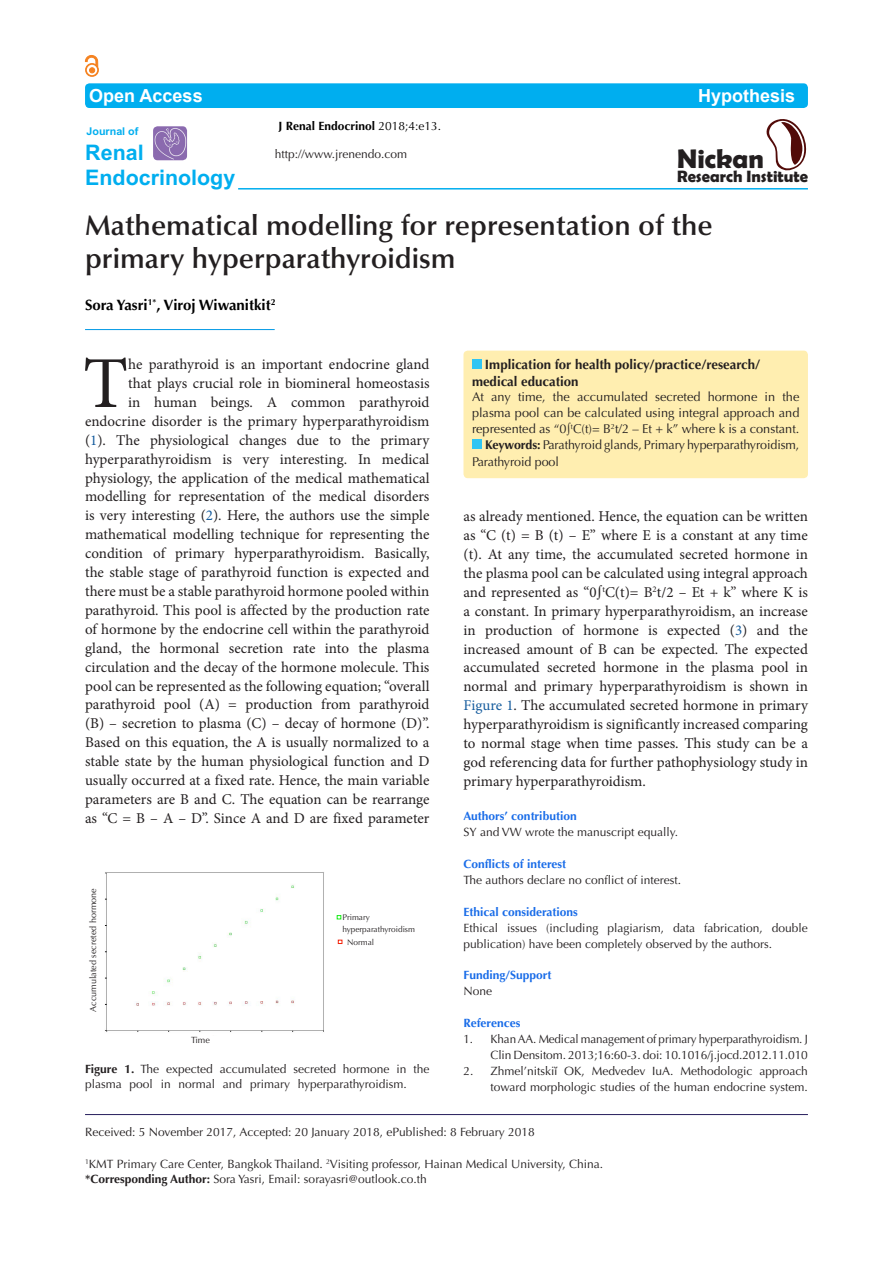
<style>
.page{position:relative;width:893px;height:1263px;background:#fff}
.page>*{position:absolute;margin:0;border:0;box-sizing:border-box;transform-origin:0 0}
.t1{font:73.2px "Minion Pro";color:#231f20}
.t2{font:600 28.5px/33px "Optima LT Std";color:#231f20}
.t3{font:700 27.15px "Berlin Sans FB Demi";color:#231f20}
.t4{font:700 21.45px/24.9px "Arial";color:#00aeef}
.t5{font:700 18px "Arial";color:#fff}
.t6{font:700 16.5px "Berlin Sans FB Demi";color:#231f20}
.t7{font:15px/18.9px "Minion Pro";color:#231f20;text-align:right}
.t8{font:700 15px "Optima LT Std";color:#000}
.t9{font:700 13.5px/16.5px "Optima LT Std";color:#231f20}
.t10{font:12.75px/15.8px "Optima LT Std";letter-spacing:-.005em;color:#231f20;text-align:justify}
.t11{font:12px/15.9px "Optima LT Std";color:#231f20}
.t12{font:700 12px "Optima LT Std";color:#196ce8}
.t13{font:700 12px "Optima LT Std";color:#000}
.t14{font:700 10.65px "Arial";color:#00aeef}
.t15{font:9px "Optima LT Std";color:#231f20}
.t16{font:8.25px "Optima LT Std";color:#231f20}
.s1{font-weight:400}
.s2{color:#175d9e}
.s3{font-weight:700}
.s4{font-family:"Calibri"}
</style>
<div class="page">
<div style="left:85px;top:63px;width:14px;height:14px;border:2px solid #f58220;border-radius:50%"></div>
<svg style="left:85px;top:55px;width:13px;height:18px"></svg>
<div style="left:85px;top:83px;width:723px;height:25px;background:#00aeef;border-radius:4px"></div>
<hr style="left:238px;top:188px;width:570px;height:2px;background:#00aeef">
<svg style="left:766px;top:119px;width:41px;height:52px"></svg>
<img style="left:153px;top:126px;width:34px;height:34px">
<hr style="left:85px;top:1114px;width:723px;height:1px;background:#261d5c">
<div style="left:463px;top:351px;width:345px;height:127px;background:#ffeeb0;border-radius:4px"></div>
<div style="left:472px;top:359px;width:9px;height:10px;background:#30c5f3"></div>
<div style="left:472px;top:440px;width:9px;height:9px;background:#30c5f3"></div>
<svg style="left:337px;top:915px;width:4px;height:4px"></svg>
<svg style="left:338px;top:940px;width:4px;height:4px"></svg>
<hr style="left:85px;top:329px;width:190px;height:1px;background:#0099e5">
<img style="left:105px;top:872px;width:219px;height:160px">
<p class="t5" style="left:89px;top:83px;width:115px">Open Access</p>
<p class="t5" style="left:698px;top:83px;width:99px">Hypothesis</p>
<p class="t13" style="left:279px;top:119px;width:164px">J Renal Endocrinol <span class="s1">2018;4:e13.</span></p>
<p class="t3" style="left:677px;top:143px;width:88px">Nickan</p>
<p class="t6" style="left:677px;top:167px;width:132px">Research Institute</p>
<p class="t14" style="left:87px;top:124px;width:53px">Journal of</p>
<p class="t4" style="left:85px;top:141px;width:152px">Renal<br>Endocrinology</p>
<p class="t11" style="left:275px;top:146px;width:134px">http://www.jrenendo.com</p>
<p class="t2" style="left:85px;top:209px;width:629px">Mathematical modelling for representation of the primary hyperparathyroidism</p>
<p class="t8" style="left:85px;top:296px;width:192px">Sora Yasri<sup>1*</sup>, Viroj Wiwanitkit<sup>2</sup></p>
<p class="t1" style="left:83px;top:335px;width:47px">T</p>
<p class="t7" style="left:85px;top:355px;width:346px">he parathyroid is an important endocrine gland<br>that plays crucial role in biomineral homeostasis<br>in human beings. A common parathyroid endocrine disorder is the primary hyperparathyroidism (<span class="s2">1</span>). The physiological changes due to the primary hyperparathyroidism is very interesting. In medical physiology, the application of the medical mathematical modelling for representation of the medical disorders is very interesting (<span class="s2">2</span>). Here, the authors use the simple mathematical modelling technique for representing the condition of primary hyperparathyroidism. Basically, the stable stage of parathyroid function is expected and there must be a stable parathyroid hormone pooled within parathyroid. This pool is affected by the production rate of hormone by the endocrine cell within the parathyroid gland, the hormonal secretion rate into the plasma circulation and the decay of the hormone molecule. This pool can be represented as the following equation; “overall parathyroid pool (A) = production from parathyroid (B) – secretion to plasma (C) – decay of hormone (D)”.<br>Based on this equation, the A is usually normalized to a stable state by the human physiological function and D usually occurred at a fixed rate. Hence, the main variable parameters are B and C. The equation can be rearrange as “C = B – A – D”. Since A and D are fixed parameter</p>
<p class="t15" style="left:88px;top:1012px;width:125px;rotate:-90deg">Accumulated secreted hormone</p>
<p class="t15" style="left:191px;top:1035px;width:20px">Time</p>
<p class="t16" style="left:342px;top:913px;width:29px">Primary</p>
<p class="t16" style="left:342px;top:925px;width:74px">hyperparathyroidism</p>
<p class="t16" style="left:347px;top:937px;width:29px">Normal</p>
<p class="t11" style="left:85px;top:1062px;width:346px;line-height:15px"><span class="s3">Figure 1.</span> The expected accumulated secreted hormone in the plasma pool in normal and primary hyperparathyroidism.</p>
<p class="t9" style="left:472px;top:356px;width:290px;text-indent:13px">Implication for health policy/practice/research/ medical education</p>
<p class="t10" style="left:472px;top:389px;width:329px">At any time, the accumulated secreted hormone in the plasma pool can be calculated using integral approach and represented as “0∫<sup>t</sup>C(t)= B<sup>2</sup>t/2 – Et + k” where k is a constant.</p>
<p class="t10" style="left:472px;top:437px;width:329px;line-height:16.5px;text-indent:13px"><span class="s3">Keywords:</span> Parathyroid glands, Primary hyperparathyroidism,<br>Parathyroid pool</p>
<p class="t7" style="left:463px;top:507px;width:346px;text-align:justify">as already mentioned. Hence, the equation can be written as “C (t) = B (t) – E” where E is a constant at any time (t). At any time, the accumulated secreted hormone in the plasma pool can be calculated using integral approach and represented as “0∫<sup>t</sup>C(t)= B<sup>2</sup>t/2 – Et + k” where K is a constant. In primary hyperparathyroidism, an increase in production of hormone is expected (<span class="s2">3</span>) and the increased amount of B can be expected. The expected accumulated secreted hormone in the plasma pool in normal and primary hyperparathyroidism is shown in <span class="s2">Figure 1</span>. The accumulated secreted hormone in primary hyperparathyroidism is significantly increased comparing to normal stage when time passes. This study can be a god referencing data for further pathophysiology study in primary hyperparathyroidism.</p>
<p class="t12" style="left:463px;top:809px;width:115px">Authors’ contribution</p>
<p class="t11" style="left:463px;top:824px;width:216px">SY and VW wrote the manuscript equally.</p>
<p class="t12" style="left:463px;top:857px;width:104px">Conflicts of interest</p>
<p class="t11" style="left:463px;top:872px;width:219px">The authors declare no conflict of interest.</p>
<p class="t12" style="left:463px;top:905px;width:116px">Ethical considerations</p>
<p class="t11" style="left:463px;top:920px;width:346px">Ethical issues (including plagiarism, data fabrication, double publication) have been completely observed by the authors.</p>
<p class="t12" style="left:463px;top:968px;width:90px">Funding/Support</p>
<p class="t11" style="left:463px;top:983px;width:30px">None</p>
<p class="t12" style="left:463px;top:1016px;width:58px">References</p>
<p class="t11" style="left:463px;top:1031px;width:346px;text-align:right">1. Khan AA. Medical management of primary hyperparathyroidism. J<br>Clin Densitom. 2013;16:60-3. doi: 10.1016/j.jocd.2012.11.010</p>
<p class="t11" style="left:463px;top:1063px;width:346px;text-align:right">2. Zhmel’nitski<span class="s4">ĭ</span> OK, Medvedev IuA. Methodologic approach toward morphologic studies of the human endocrine system.</p>
<p class="t11" style="left:85px;top:1124px;width:451px">Received: 5 November 2017, Accepted: 20 January 2018, ePublished: 8 February 2018</p>
<p class="t11" style="left:85px;top:1156px;width:519px"><sup>1</sup>KMT Primary Care Center, Bangkok Thailand. <sup>2</sup>Visiting professor, Hainan Medical University, China.</p>
<p class="t11" style="left:85px;top:1171px;width:343px"><span class="s3">*Corresponding Author:</span> Sora Yasri, Email: sorayasri@outlook.co.th</p>
</div>
